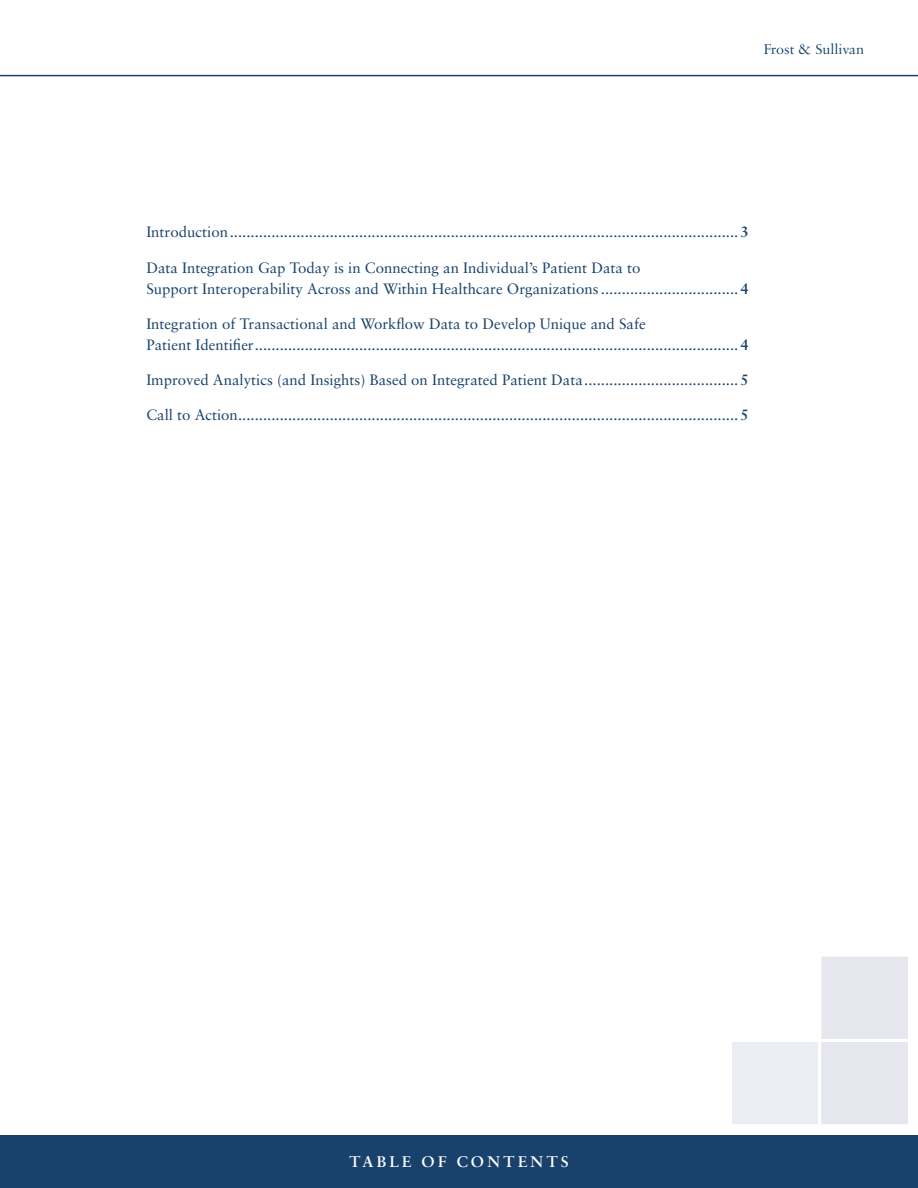
<style>
.page{position:relative;width:918px;height:1188px;background:#fff}
.page>*{position:absolute;margin:0;border:0;box-sizing:border-box;transform-origin:0 0}
.t1{font:600 16.5px "Sabon MT Pro";letter-spacing:.18em;color:#fff}
.t2{font:15px/21px "Sabon";color:#18426b}
.t3{font:15px "Sabon MT Pro";color:#18426b}
.s1{font-weight:700}
</style>
<div class="page">
<div style="left:0;top:1135px;width:918px;height:53px;background:#18426b"></div>
<svg style="left:732px;top:957px;width:176px;height:168px"></svg>
<hr style="left:0;top:75px;width:918px;height:1px;background:#18426b">
<p class="t3" style="left:764px;top:40px;width:102px">Frost &amp; Sullivan</p>
<p class="t2" style="left:146px;top:222px;width:604px">Introduction..........................................................................................................................<span class="s1">3</span></p>
<p class="t2" style="left:146px;top:257px;width:604px">Data Integration Gap Today is in Connecting an Individual’s Patient Data to<br>Support Interoperability Across and Within Healthcare Organizations.................................<span class="s1">4</span></p>
<p class="t2" style="left:146px;top:313px;width:604px">Integration of Transactional and Workflow Data to Develop Unique and Safe<br>Patient Identifier....................................................................................................................<span class="s1">4</span></p>
<p class="t2" style="left:146px;top:369px;width:604px">Improved Analytics (and Insights) Based on Integrated Patient Data.....................................<span class="s1">5</span></p>
<p class="t2" style="left:146px;top:404px;width:604px">Call to Action........................................................................................................................<span class="s1">5</span></p>
<p class="t1" style="left:349px;top:1152px;width:221px">TABLE OF CONTENTS</p>
</div>
